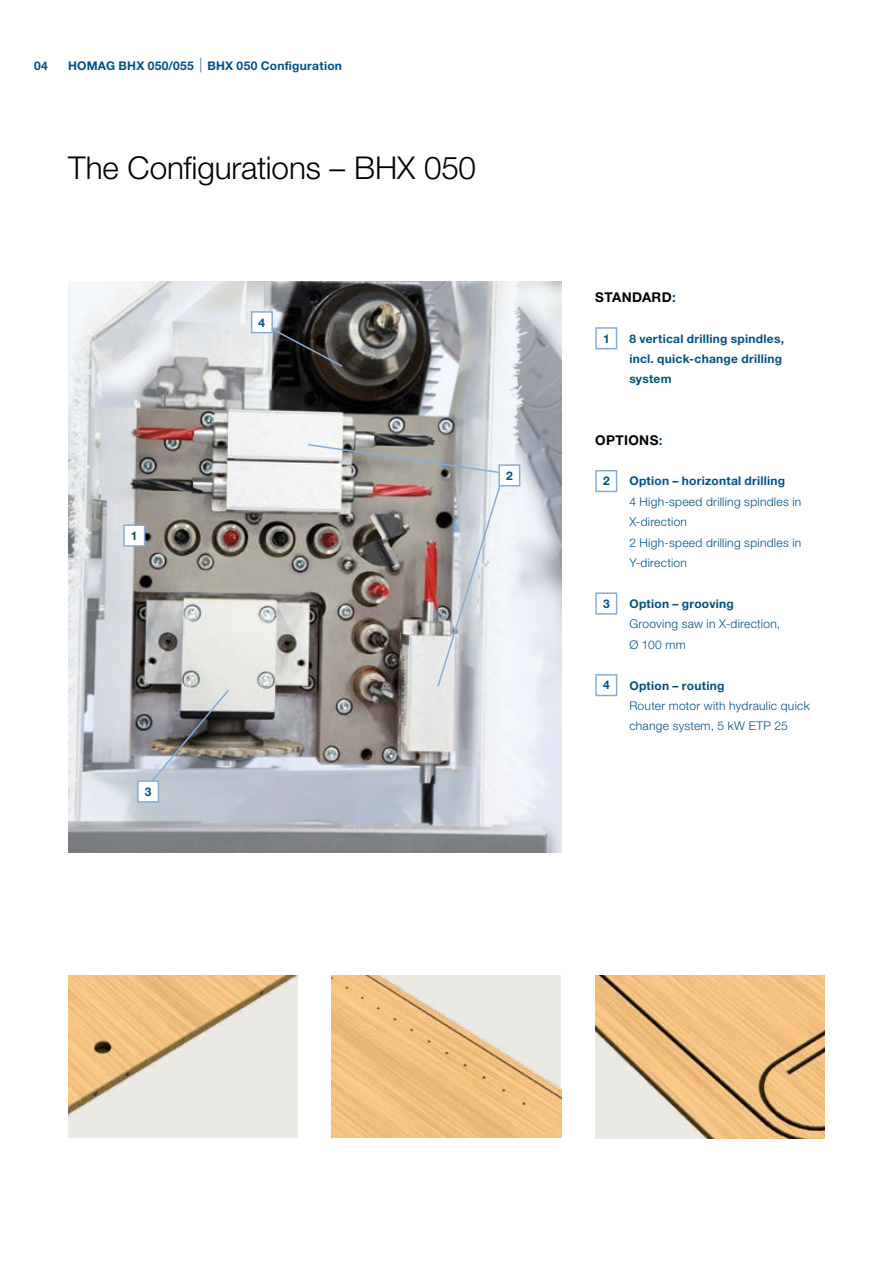
<style>
.page{position:relative;width:893px;height:1263px;background:#fff}
.page>*{position:absolute;margin:0;border:0;box-sizing:border-box;transform-origin:0 0}
.t1{font:300 31.5px "Helvetica Neue LTW1 G";letter-spacing:-.005em;color:#000}
.t2{font:700 13.5px "Helvetica Neue LTW1 G";letter-spacing:.025em;color:#000}
.t3{font:300 12px/20.4px "Helvetica Neue LTW1 G";letter-spacing:.025em;color:#005185}
.t4{font:700 12px/20.4px "Helvetica Neue LTW1 G";letter-spacing:.02em;color:#005185}
.s1{color:#005185}
</style>
<div class="page">
<img style="left:68px;top:975px;width:230px;height:163px">
<img style="left:332px;top:975px;width:229px;height:163px">
<img style="left:595px;top:975px;width:230px;height:163px">
<img style="left:68px;top:281px;width:493px;height:572px">
<svg style="left:263px;top:323px;width:81px;height:45px;background:#3f3e3e"></svg>
<svg style="left:146px;top:688px;width:85px;height:100px;background:#8e8f92"></svg>
<img style="left:307px;top:443px;width:204px;height:245px">
<div style="left:124px;top:525px;width:21px;height:21px;background:#fff"></div>
<div style="left:123px;top:524px;width:22px;height:23px;border:2px solid #84aed9"></div>
<div style="left:138px;top:781px;width:20px;height:21px;background:#fff"></div>
<div style="left:137px;top:780px;width:22px;height:23px;border:2px solid #84aed9"></div>
<div style="left:499px;top:465px;width:21px;height:21px;background:#fff"></div>
<div style="left:498px;top:464px;width:22px;height:22px;border:2px solid #84aed9"></div>
<div style="left:252px;top:312px;width:20px;height:21px;background:#fff"></div>
<div style="left:251px;top:311px;width:22px;height:22px;border:2px solid #84aed9"></div>
<div style="left:595px;top:327px;width:22px;height:22px;border:2px solid #84aed9"></div>
<div style="left:595px;top:470px;width:22px;height:22px;border:2px solid #84aed9"></div>
<div style="left:595px;top:592px;width:22px;height:23px;border:2px solid #84aed9"></div>
<div style="left:595px;top:674px;width:22px;height:22px;border:2px solid #84aed9"></div>
<svg style="left:200px;top:58px;width:1px;height:14px"></svg>
<p class="t4" style="left:34px;top:55px;width:15px">04</p>
<p class="t4" style="left:68px;top:55px;width:275px">HOMAG BHX 050/055 BHX 050 Configuration</p>
<h1 class="t1" style="left:68px;top:149px;width:410px">The Configurations – BHX 050</h1>
<p class="t4" style="left:259px;top:312px;width:8px">4</p>
<p class="t4" style="left:131px;top:525px;width:8px">1</p>
<p class="t4" style="left:506px;top:465px;width:8px">2</p>
<p class="t4" style="left:145px;top:781px;width:8px">3</p>
<p class="t2" style="left:595px;top:289px;width:82px">STANDARD<span class="s1">:</span></p>
<p class="t4" style="left:603px;top:328px;width:8px">1</p>
<p class="t4" style="left:629px;top:328px;width:156px">8 vertical drilling spindles, incl. quick-change drilling system</p>
<p class="t2" style="left:595px;top:431px;width:69px">OPTIONS<span class="s1">:</span></p>
<p class="t4" style="left:603px;top:471px;width:8px">2</p>
<p class="t4" style="left:629px;top:471px;width:157px">Option – horizontal drilling</p>
<p class="t3" style="left:629px;top:491px;width:173px">4 High-speed drilling spindles in<br>X-direction<br>2 High-speed drilling spindles in<br>Y-direction</p>
<p class="t4" style="left:603px;top:593px;width:8px">3</p>
<p class="t4" style="left:629px;top:593px;width:106px">Option – grooving</p>
<p class="t3" style="left:629px;top:614px;width:152px">Grooving saw in X-direction,<br>Ø 100 mm</p>
<p class="t4" style="left:603px;top:675px;width:8px">4</p>
<p class="t4" style="left:629px;top:675px;width:97px">Option – routing</p>
<p class="t3" style="left:629px;top:695px;width:182px">Router motor with hydraulic quick change system, 5 kW ETP 25</p>
</div>
